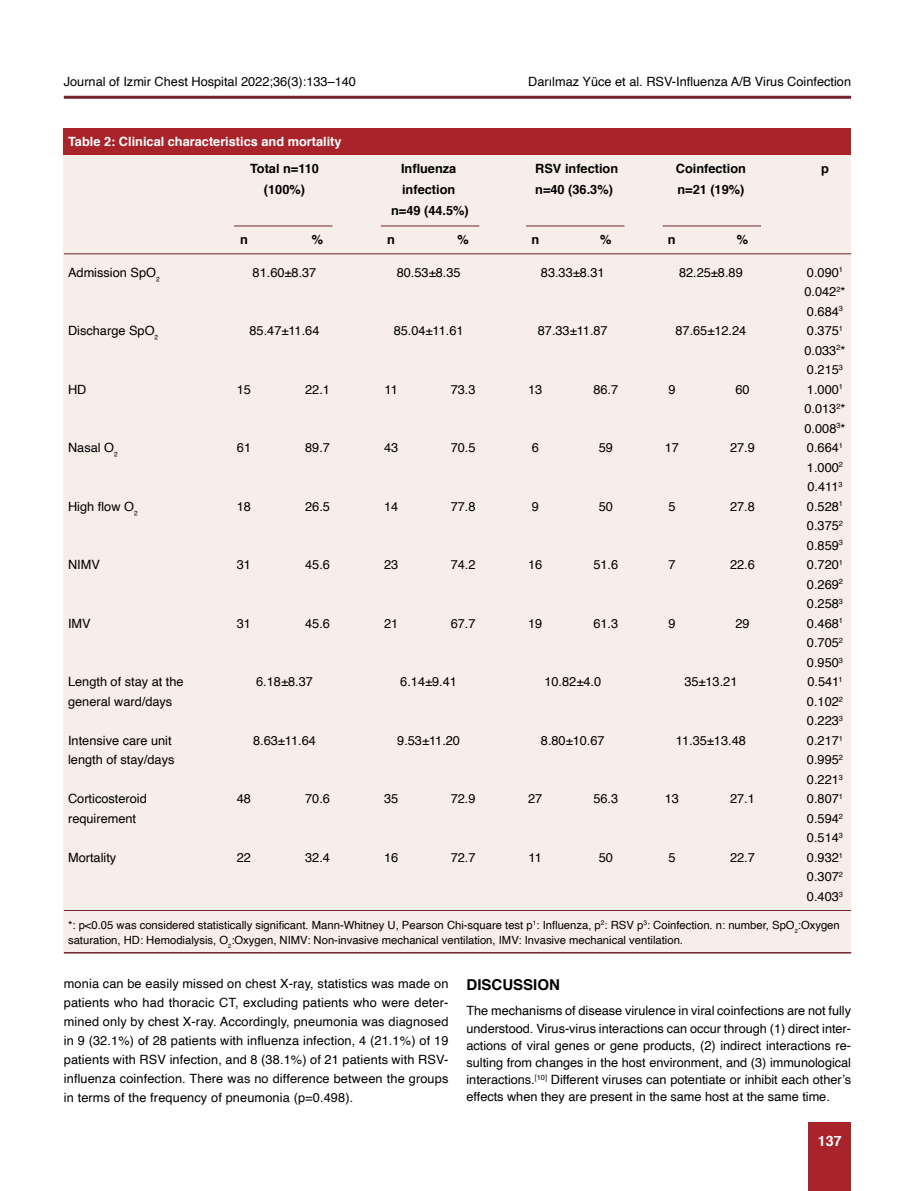
<style>
.page{position:relative;width:915px;height:1191px;background:#fff}
.page>*{position:absolute;margin:0;border:0;box-sizing:border-box;transform-origin:0 0}
.t1{font:700 15px "Helvetica";color:#000}
.t2{font:700 14.25px "Helvetica";color:#fff}
.t3{font:12.75px/19.5px "Helvetica";color:#000;text-align:justify}
.t4{font:700 12.75px "Helvetica";color:#000}
.t5{font:700 12.75px "Helvetica";color:#fff}
.t6{font:11.25px/15px "Helvetica";color:#000}
</style>
<div class="page">
<div style="left:808px;top:1123px;width:42px;height:68px;background:#a9242a"></div>
<hr style="left:64px;top:96px;width:786px;height:3px;background:#72232b">
<div style="left:64px;top:152px;width:786px;height:801px;background:#f7ede9"></div>
<div style="left:64px;top:128px;width:786px;height:27px;background:#a9242a"></div>
<hr style="left:64px;top:253px;width:786px;height:1px;background:#72232b">
<hr style="left:64px;top:910px;width:786px;height:1px;background:#72232b">
<hr style="left:234px;top:226px;width:98px;height:1px;background:#72232b">
<hr style="left:381px;top:226px;width:98px;height:1px;background:#72232b">
<hr style="left:526px;top:226px;width:98px;height:1px;background:#72232b">
<hr style="left:662px;top:226px;width:98px;height:1px;background:#72232b">
<hr style="left:64px;top:952px;width:786px;height:1px;background:#72232b">
<p class="t3" style="left:64px;top:72px;width:293px">Journal of Izmir Chest Hospital 2022;36(3):133–140</p>
<p class="t3" style="left:528px;top:72px;width:324px">Darılmaz Yüce et al. RSV-Influenza A/B Virus Coinfection</p>
<p class="t5" style="left:68px;top:132px;width:275px">Table 2: Clinical characteristics and mortality</p>
<p class="t4" style="left:250px;top:158px;width:70px">Total n=110</p>
<p class="t4" style="left:401px;top:158px;width:57px">Influenza</p>
<p class="t4" style="left:535px;top:158px;width:84px">RSV infection</p>
<p class="t4" style="left:675px;top:158px;width:72px">Coinfection</p>
<p class="t4" style="left:820px;top:158px;width:9px">p</p>
<p class="t4" style="left:264px;top:179px;width:43px">(100%)</p>
<p class="t4" style="left:402px;top:179px;width:55px">infection</p>
<p class="t4" style="left:535px;top:179px;width:79px">n=40 (36.3%)</p>
<p class="t4" style="left:677px;top:179px;width:68px">n=21 (19%)</p>
<p class="t4" style="left:391px;top:200px;width:79px">n=49 (44.5%)</p>
<p class="t4" style="left:240px;top:229px;width:9px">n</p>
<p class="t4" style="left:312px;top:229px;width:13px">%</p>
<p class="t4" style="left:387px;top:229px;width:9px">n</p>
<p class="t4" style="left:457px;top:229px;width:13px">%</p>
<p class="t4" style="left:531px;top:229px;width:9px">n</p>
<p class="t4" style="left:600px;top:229px;width:13px">%</p>
<p class="t4" style="left:667px;top:229px;width:9px">n</p>
<p class="t4" style="left:736px;top:229px;width:13px">%</p>
<p class="t3" style="left:68px;top:263px;width:93px">Admission SpO₂</p>
<p class="t3" style="left:252px;top:263px;width:65px">81.60±8.37</p>
<p class="t3" style="left:396px;top:263px;width:65px">80.53±8.35</p>
<p class="t3" style="left:540px;top:263px;width:65px">83.33±8.31</p>
<p class="t3" style="left:678px;top:263px;width:65px">82.25±8.89</p>
<p class="t3" style="left:804px;top:263px;width:43px;text-align:left">0.090<sup>1<br></sup>0.042<sup>2</sup>*<br>0.684<sup>3</sup></p>
<p class="t3" style="left:68px;top:321px;width:91px">Discharge SpO₂</p>
<p class="t3" style="left:249px;top:321px;width:71px">85.47±11.64</p>
<p class="t3" style="left:393px;top:321px;width:71px">85.04±11.61</p>
<p class="t3" style="left:537px;top:321px;width:71px">87.33±11.87</p>
<p class="t3" style="left:675px;top:321px;width:72px">87.65±12.24</p>
<p class="t3" style="left:804px;top:321px;width:43px;text-align:left">0.375<sup>1<br></sup>0.033<sup>2</sup>*<br>0.215<sup>3</sup></p>
<p class="t3" style="left:68px;top:380px;width:20px">HD</p>
<p class="t3" style="left:237px;top:380px;width:16px">15</p>
<p class="t3" style="left:305px;top:380px;width:26px">22.1</p>
<p class="t3" style="left:384px;top:380px;width:15px">11</p>
<p class="t3" style="left:450px;top:380px;width:26px">73.3</p>
<p class="t3" style="left:528px;top:380px;width:16px">13</p>
<p class="t3" style="left:593px;top:380px;width:26px">86.7</p>
<p class="t3" style="left:668px;top:380px;width:9px">9</p>
<p class="t3" style="left:735px;top:380px;width:16px">60</p>
<p class="t3" style="left:804px;top:380px;width:43px;text-align:left">1.000<sup>1<br></sup>0.013<sup>2</sup>*<br>0.008<sup>3</sup>*</p>
<p class="t3" style="left:68px;top:438px;width:51px">Nasal O₂</p>
<p class="t3" style="left:237px;top:438px;width:16px">61</p>
<p class="t3" style="left:305px;top:438px;width:26px">89.7</p>
<p class="t3" style="left:384px;top:438px;width:16px">43</p>
<p class="t3" style="left:450px;top:438px;width:26px">70.5</p>
<p class="t3" style="left:531px;top:438px;width:9px">6</p>
<p class="t3" style="left:598px;top:438px;width:16px">59</p>
<p class="t3" style="left:664px;top:438px;width:16px">17</p>
<p class="t3" style="left:729px;top:438px;width:26px">27.9</p>
<p class="t3" style="left:806px;top:438px;width:38px">0.664<sup>1<br></sup>1.000<sup>2<br></sup>0.411<sup>3</sup></p>
<p class="t3" style="left:68px;top:497px;width:71px">High flow O₂</p>
<p class="t3" style="left:237px;top:497px;width:16px">18</p>
<p class="t3" style="left:305px;top:497px;width:26px">26.5</p>
<p class="t3" style="left:384px;top:497px;width:16px">14</p>
<p class="t3" style="left:450px;top:497px;width:26px">77.8</p>
<p class="t3" style="left:531px;top:497px;width:9px">9</p>
<p class="t3" style="left:598px;top:497px;width:16px">50</p>
<p class="t3" style="left:668px;top:497px;width:9px">5</p>
<p class="t3" style="left:729px;top:497px;width:26px">27.8</p>
<p class="t3" style="left:806px;top:497px;width:38px">0.528<sup>1<br></sup>0.375<sup>2<br></sup>0.859<sup>3</sup></p>
<p class="t3" style="left:68px;top:555px;width:33px">NIMV</p>
<p class="t3" style="left:237px;top:555px;width:16px">31</p>
<p class="t3" style="left:305px;top:555px;width:26px">45.6</p>
<p class="t3" style="left:384px;top:555px;width:16px">23</p>
<p class="t3" style="left:450px;top:555px;width:26px">74.2</p>
<p class="t3" style="left:528px;top:555px;width:16px">16</p>
<p class="t3" style="left:593px;top:555px;width:26px">51.6</p>
<p class="t3" style="left:668px;top:555px;width:9px">7</p>
<p class="t3" style="left:729px;top:555px;width:26px">22.6</p>
<p class="t3" style="left:806px;top:555px;width:38px">0.720<sup>1<br></sup>0.269<sup>2<br></sup>0.258<sup>3</sup></p>
<p class="t3" style="left:68px;top:614px;width:24px">IMV</p>
<p class="t3" style="left:237px;top:614px;width:16px">31</p>
<p class="t3" style="left:305px;top:614px;width:26px">45.6</p>
<p class="t3" style="left:384px;top:614px;width:16px">21</p>
<p class="t3" style="left:450px;top:614px;width:26px">67.7</p>
<p class="t3" style="left:528px;top:614px;width:16px">19</p>
<p class="t3" style="left:593px;top:614px;width:26px">61.3</p>
<p class="t3" style="left:668px;top:614px;width:9px">9</p>
<p class="t3" style="left:735px;top:614px;width:16px">29</p>
<p class="t3" style="left:806px;top:614px;width:38px">0.468<sup>1<br></sup>0.705<sup>2<br></sup>0.950<sup>3</sup></p>
<p class="t3" style="left:68px;top:672px;width:117px">Length of stay at the</p>
<p class="t3" style="left:256px;top:672px;width:58px">6.18±8.37</p>
<p class="t3" style="left:400px;top:672px;width:58px">6.14±9.41</p>
<p class="t3" style="left:544px;top:672px;width:58px">10.82±4.0</p>
<p class="t3" style="left:684px;top:672px;width:55px">35±13.21</p>
<p class="t3" style="left:807px;top:672px;width:37px">0.541<sup>1</sup></p>
<p class="t3" style="left:68px;top:692px;width:106px">general ward/days</p>
<p class="t3" style="left:806px;top:692px;width:38px">0.102<sup>2<br></sup>0.223<sup>3</sup></p>
<p class="t3" style="left:68px;top:731px;width:105px">Intensive care unit</p>
<p class="t3" style="left:253px;top:731px;width:64px">8.63±11.64</p>
<p class="t3" style="left:397px;top:731px;width:64px">9.53±11.20</p>
<p class="t3" style="left:540px;top:731px;width:65px">8.80±10.67</p>
<p class="t3" style="left:675px;top:731px;width:71px">11.35±13.48</p>
<p class="t3" style="left:806px;top:731px;width:38px">0.217<sup>1</sup></p>
<p class="t3" style="left:68px;top:750px;width:108px">length of stay/days</p>
<p class="t3" style="left:806px;top:750px;width:38px">0.995<sup>2<br></sup>0.221<sup>3</sup></p>
<p class="t3" style="left:68px;top:789px;width:80px">Corticosteroid</p>
<p class="t3" style="left:237px;top:789px;width:16px">48</p>
<p class="t3" style="left:305px;top:789px;width:26px">70.6</p>
<p class="t3" style="left:384px;top:789px;width:16px">35</p>
<p class="t3" style="left:450px;top:789px;width:26px">72.9</p>
<p class="t3" style="left:528px;top:789px;width:16px">27</p>
<p class="t3" style="left:593px;top:789px;width:26px">56.3</p>
<p class="t3" style="left:664px;top:789px;width:16px">13</p>
<p class="t3" style="left:729px;top:789px;width:26px">27.1</p>
<p class="t3" style="left:806px;top:789px;width:38px">0.807<sup>1</sup></p>
<p class="t3" style="left:68px;top:809px;width:70px">requirement</p>
<p class="t3" style="left:806px;top:809px;width:38px">0.594<sup>2<br></sup>0.514<sup>3</sup></p>
<p class="t3" style="left:68px;top:848px;width:50px">Mortality</p>
<p class="t3" style="left:237px;top:848px;width:16px">22</p>
<p class="t3" style="left:305px;top:848px;width:26px">32.4</p>
<p class="t3" style="left:384px;top:848px;width:16px">16</p>
<p class="t3" style="left:450px;top:848px;width:26px">72.7</p>
<p class="t3" style="left:528px;top:848px;width:15px">11</p>
<p class="t3" style="left:598px;top:848px;width:16px">50</p>
<p class="t3" style="left:668px;top:848px;width:9px">5</p>
<p class="t3" style="left:729px;top:848px;width:26px">22.7</p>
<p class="t3" style="left:806px;top:848px;width:38px">0.932<sup>1<br></sup>0.307<sup>2<br></sup>0.403<sup>3</sup></p>
<p class="t6" style="left:68px;top:917px;width:773px">*: p&lt;0.05 was considered statistically significant. Mann-Whitney U, Pearson Chi-square test p<sup>1</sup>: Influenza, p<sup>2</sup>: RSV p<sup>3</sup>: Coinfection. n: number, SpO₂:Oxygen saturation, HD: Hemodialysis, O₂:Oxygen, NIMV: Non-invasive mechanical ventilation, IMV: Invasive mechanical ventilation.</p>
<p class="t3" style="left:64px;top:974px;width:386px;line-height:18.9px">monia can be easily missed on chest X-ray, statistics was made on patients who had thoracic CT, excluding patients who were deter&shy;mined only by chest X-ray. Accordingly, pneumonia was diagnosed in 9 (32.1%) of 28 patients with influenza infection, 4 (21.1%) of 19 patients with RSV infection, and 8 (38.1%) of 21 patients with RSV&shy;influenza coinfection. There was no difference between the groups in terms of the frequency of pneumonia (p=0.498).</p>
<p class="t1" style="left:466px;top:972px;width:95px">DISCUSSION</p>
<p class="t3" style="left:466px;top:1002px;width:386px;line-height:17.1px">The mechanisms of disease virulence in viral coinfections are not fully understood. Virus-virus interactions can occur through (1) direct inter&shy;actions of viral genes or gene products, (2) indirect interactions re&shy;sulting from changes in the host environment, and (3) immunological interactions.<sup>[10]</sup> Different viruses can potentiate or inhibit each other’s effects when they are present in the same host at the same time.</p>
<p class="t2" style="left:817px;top:1129px;width:25px">137</p>
</div>
